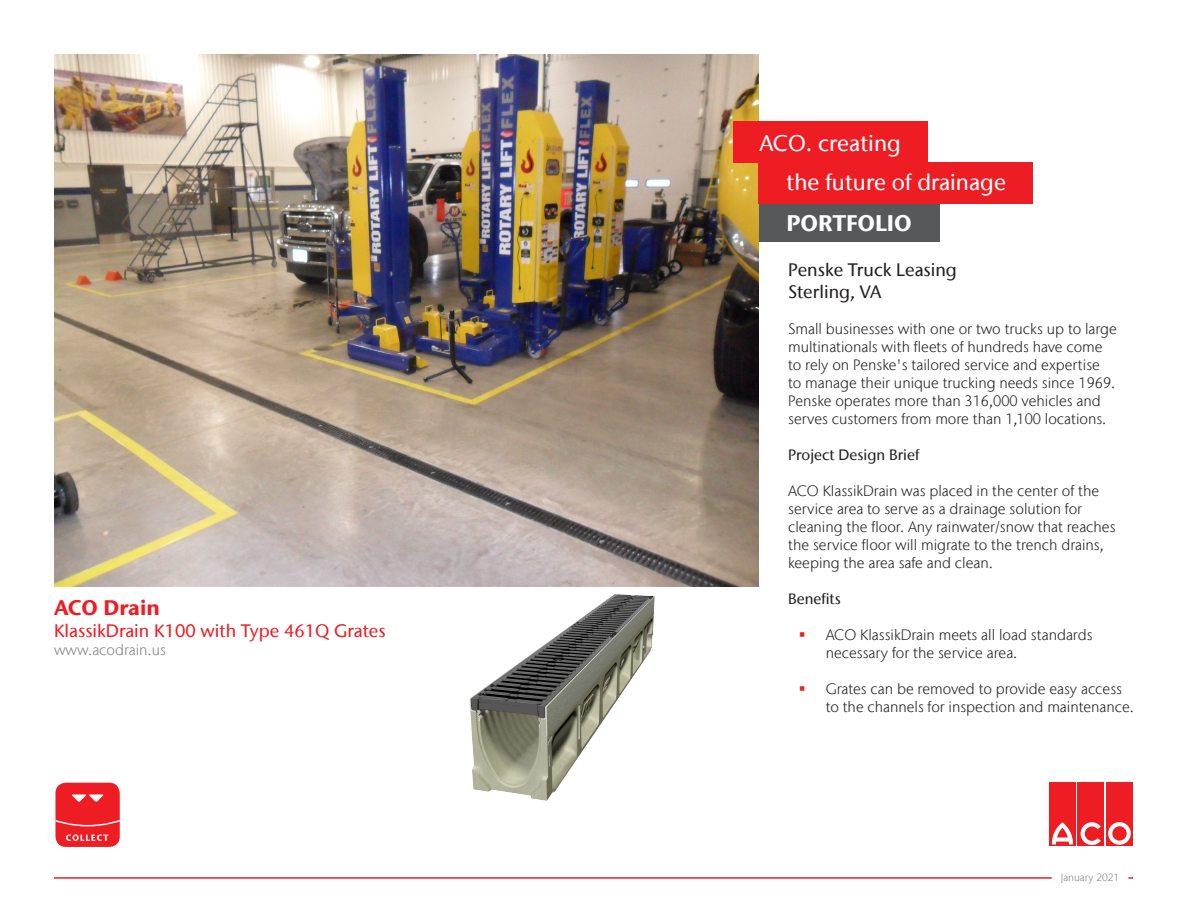
<style>
.page{position:relative;width:1188px;height:918px;background:#fff}
.page>*{position:absolute;margin:0;border:0;box-sizing:border-box;transform-origin:0 0}
.t1{font:500 22.5px "Stone Sans IIITC Com";color:#fff}
.t2{font:700 22.5px "Stone Sans IIITC Com";color:#fff}
.t3{font:700 21px "Stone Sans IIITC Com";letter-spacing:-.005em;color:#ee1d23}
.t4{font:500 18px "Stone Sans IIITC Com";color:#ee1d23}
.t5{font:500 18px/21.6px "Stone Sans IIITC Com";color:#231f20}
.t6{font:300 15px/18px "Stone Sans IIITC Com";color:#231f20}
.t7{font:500 15px "Stone Sans IIITC Com";color:#231f20}
.t8{font:300 15px "Stone Sans IIITC Com";color:#808285}
.t9{font:300 10.5px "Stone Sans IIITC Com";color:#808285}
</style>
<div class="page">
<img style="left:54px;top:54px;width:705px;height:532px">
<div style="left:759px;top:201px;width:181px;height:41px;background:#57585a"></div>
<div style="left:733px;top:122px;width:195px;height:41px;background:#ee1d23"></div>
<div style="left:759px;top:163px;width:274px;height:41px;background:#ee1d23"></div>
<img style="left:470px;top:594px;width:185px;height:207px">
<div style="left:1049px;top:783px;width:27px;height:63px;background:#ee1d23"></div>
<div style="left:1078px;top:783px;width:26px;height:63px;background:#ee1d23"></div>
<div style="left:1106px;top:783px;width:27px;height:63px;background:#ee1d23"></div>
<svg style="left:1108px;top:822px;width:23px;height:23px"></svg>
<svg style="left:1081px;top:822px;width:20px;height:23px"></svg>
<svg style="left:1052px;top:822px;width:21px;height:22px"></svg>
<div style="left:56px;top:783px;width:64px;height:63px;background:#ee1d23;border-radius:10px"></div>
<svg style="left:56px;top:794px;width:64px;height:47px"></svg>
<hr style="left:54px;top:877px;width:998px;height:2px;background:#ee1d23">
<h2 class="t3" style="left:54px;top:594px;width:107px">ACO Drain</h2>
<p class="t4" style="left:54px;top:619px;width:333px">KlassikDrain K100 with Type 461Q Grates</p>
<p class="t8" style="left:54px;top:640px;width:113px">www.acodrain.us</p>
<h1 class="t1" style="left:760px;top:129px;width:143px">ACO. creating</h1>
<h1 class="t1" style="left:786px;top:168px;width:221px">the future of drainage</h1>
<h1 class="t2" style="left:786px;top:209px;width:127px">PORTFOLIO</h1>
<p class="t5" style="left:788px;top:259px;width:170px">Penske Truck Leasing<br>Sterling, VA</p>
<p class="t6" style="left:788px;top:319px;width:330px">Small businesses with one or two trucks up to large multinationals with fleets of hundreds have come to rely on Penske's tailored service and expertise<br>to manage their unique trucking needs since 1969.<br>Penske operates more than 316,000 vehicles and serves customers from more than 1,100 locations.</p>
<p class="t7" style="left:788px;top:445px;width:133px">Project Design Brief</p>
<p class="t6" style="left:788px;top:481px;width:329px">ACO KlassikDrain was placed in the center of the service area to serve as a drainage solution for cleaning the floor. Any rainwater/snow that reaches the service floor will migrate to the trench drains, keeping the area safe and clean.</p>
<p class="t7" style="left:788px;top:589px;width:54px">Benefits</p>
<p class="t6" style="left:826px;top:625px;width:268px">ACO KlassikDrain meets all load standards necessary for the service area.</p>
<p class="t6" style="left:826px;top:679px;width:310px">Grates can be removed to provide easy access to the channels for inspection and maintenance.</p>
<p class="t9" style="left:1061px;top:871px;width:60px">January 2021</p>
</div>
